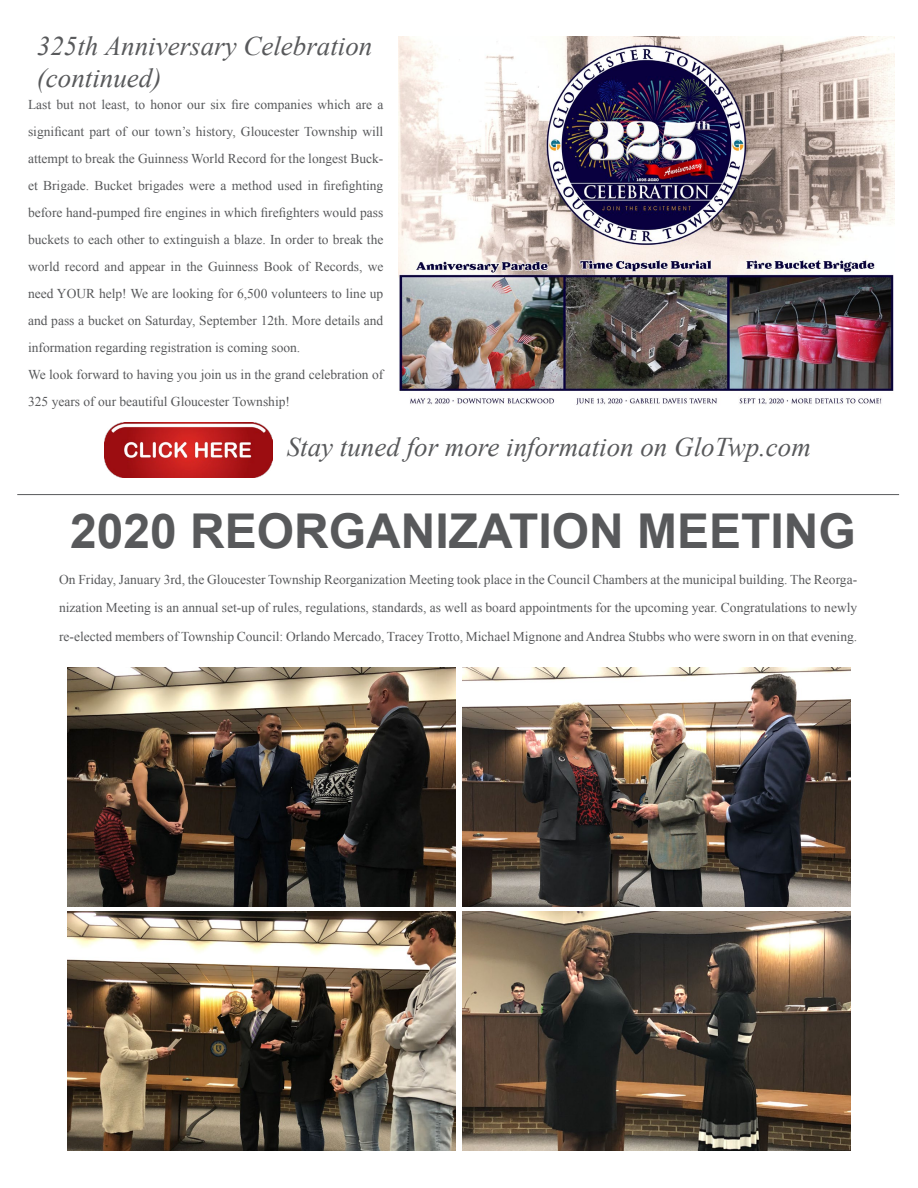
<style>
.page{position:relative;width:918px;height:1188px;background:#fff}
.page>*{position:absolute;margin:0;border:0;box-sizing:border-box;transform-origin:0 0}
.t1{font:700 48px "Arial";color:#58595b}
.t2{font:italic 27px/32.4px "Times New Roman";color:#58595b}
.t3{font:13.5px/27px "Times New Roman";color:#58595b}
</style>
<div class="page">
<hr style="left:17px;top:494px;width:882px;height:1px;background:#58595b">
<img style="left:398px;top:36px;width:497px;height:369px">
<img style="left:105px;top:422px;width:168px;height:55px">
<img style="left:67px;top:667px;width:388px;height:240px">
<img style="left:463px;top:667px;width:388px;height:240px">
<img style="left:67px;top:911px;width:388px;height:240px">
<img style="left:463px;top:911px;width:388px;height:240px">
<h2 class="t2" style="left:37px;top:29px;width:337px">325th Anniversary Celebration (continued)</h2>
<p class="t3" style="left:28px;top:91px;width:357px">Last but not least, to honor our six fire companies which are a significant part of our town’s history, Gloucester Township will attempt to break the Guinness World Record for the longest Buck&shy;et Brigade. Bucket brigades were a method used in firefighting before hand-pumped fire engines in which firefighters would pass buckets to each other to extinguish a blaze. In order to break the world record and appear in the Guinness Book of Records, we need YOUR help! We are looking for 6,500 volunteers to line up and pass a bucket on Saturday, September 12th. More details and information regarding registration is coming soon.<br>We look forward to having you join us in the grand celebration of 325 years of our beautiful Gloucester Township!</p>
<h2 class="t2" style="left:287px;top:431px;width:526px">Stay tuned for more information on GloTwp.com</h2>
<h1 class="t1" style="left:70px;top:500px;width:787px">2020 REORGANIZATION MEETING</h1>
<p class="t3" style="left:59px;top:565px;width:800px;line-height:28.5px;text-align:justify">On Friday, January 3rd, the Gloucester Township Reorganization Meeting took place in the Council Chambers at the municipal building. The Reorga&shy;nization Meeting is an annual set-up of rules, regulations, standards, as well as board appointments for the upcoming year. Congratulations to newly re-elected members of Township Council: Orlando Mercado, Tracey Trotto, Michael Mignone and Andrea Stubbs who were sworn in on that evening.</p>
</div>
